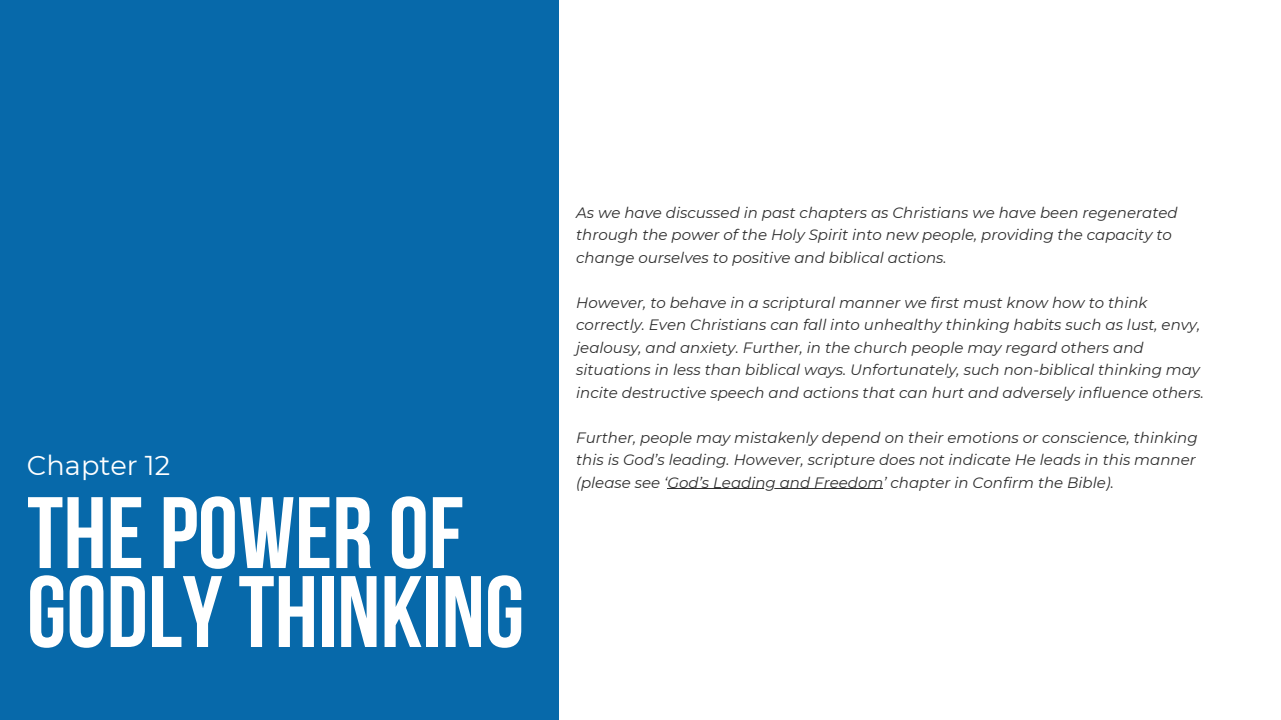
<style>
.page{position:relative;width:1281px;height:720px;background:#fff}
.page>*{position:absolute;margin:0;border:0;box-sizing:border-box;transform-origin:0 0}
.t1{font:101.25px "Bebas Neue Cyrillic";color:#fff}
.t2{font:27.25px "Montserrat";color:#fff}
.t3{font:italic 15px/22.5px "Montserrat";color:#2f2f2f}
</style>
<div class="page">
<div style="left:0;top:0;width:559px;height:720px;background:#0769aa"></div>
<hr style="left:667px;top:488px;width:216px;height:1px;background:#2f2f2f">
<p class="t2" style="left:27px;top:448px;width:145px">Chapter 12</p>
<p class="t1" style="left:27px;top:492px;width:438px">ThePOWER OF</p>
<p class="t1" style="left:27px;top:571px;width:499px">GODLYTHINKING</p>
<p class="t3" style="left:576px;top:201px;width:603px">As we have discussed in past chapters as Christians we have been regenerated through the power of the Holy Spirit into new people, providing the capacity to change ourselves to positive and biblical actions.</p>
<p class="t3" style="left:576px;top:291px;width:629px">However, to behave in a scriptural manner we first must know how to think correctly. Even Christians can fall into unhealthy thinking habits such as lust, envy, jealousy, and anxiety. Further, in the church people may regard others and situations in less than biblical ways. Unfortunately, such non-biblical thinking may incite destructive speech and actions that can hurt and adversely influence others.</p>
<p class="t3" style="left:576px;top:426px;width:623px">Further, people may mistakenly depend on their emotions or conscience, thinking this is God’s leading. However, scripture does not indicate He leads in this manner (please see ‘God’s Leading and Freedom’ chapter in Confirm the Bible).</p>
</div>
